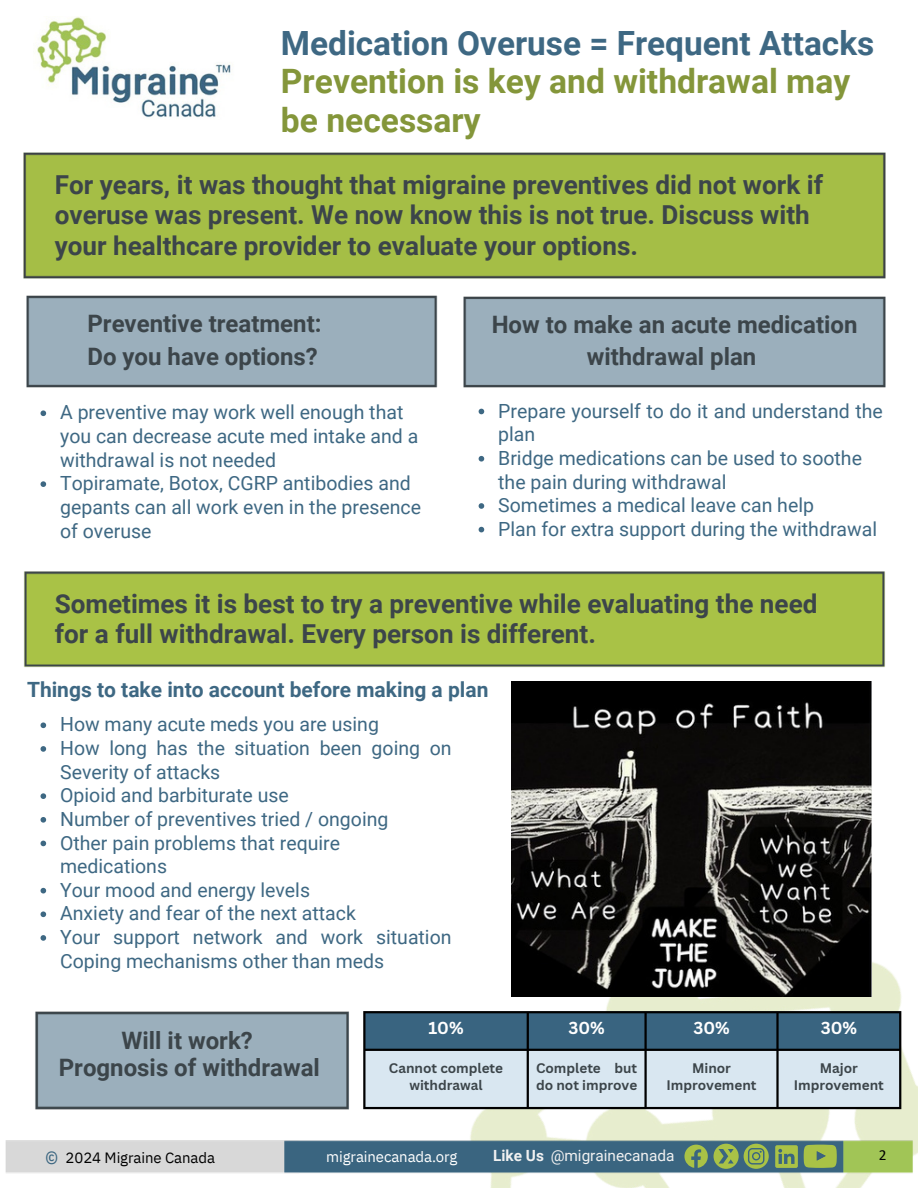
<style>
.page{position:relative;width:918px;height:1188px;background:#fff}
.page>*{position:absolute;margin:0;border:0;box-sizing:border-box;transform-origin:0 0}
.t1{font:700 33.6px/38.2px "Roboto";color:#84963a}
.t2{font:700 33.45px "Roboto";color:#3e6883}
.t3{font:700 26.1px/30.3px "Roboto";color:#3c454a}
.t4{font:700 24px/32.7px "Roboto";color:#3c454a;text-align:center}
.t5{font:700 21px "Roboto";color:#3e6883}
.t6{font:19.5px/23.7px "Roboto";color:#3e6883}
.t7{font:700 16.8px "Canva Sans";color:#fff}
.t8{font:15.45px "Roboto";color:#f1f1f1}
.t9{font:15.3px "Calibri";color:#000}
.t10{font:15px "IBM Plex Sans";letter-spacing:-.005em;color:#000}
.t11{font:15px "IBM Plex Sans";letter-spacing:-.005em;color:#fff}
.t12{font:700 13.5px/16.8px "Canva Sans";color:#3c454a;text-align:center}
.s1{font-family:"IBM Plex Sans Cond";font-size:18px;color:#3a6580}
.s2{font-weight:700}
</style>
<div class="page">
<img style="left:363px;top:834px;width:555px;height:354px">
<img style="left:37px;top:17px;width:194px;height:101px">
<img style="left:35px;top:1011px;width:314px;height:99px">
<img style="left:26px;top:295px;width:412px;height:93px">
<div style="left:23px;top:152px;width:863px;height:127px;background:#a5be46"></div>
<img style="left:24px;top:571px;width:861px;height:97px">
<svg style="left:363px;top:1011px;width:538px;height:98px;fill:#d9e7f1"></svg>
<img style="left:463px;top:296px;width:423px;height:92px">
<img style="left:512px;top:681px;width:360px;height:315px">
<svg style="left:41px;top:722px;width:5px;height:6px"></svg>
<svg style="left:41px;top:746px;width:5px;height:6px"></svg>
<svg style="left:41px;top:793px;width:5px;height:6px"></svg>
<svg style="left:41px;top:817px;width:5px;height:6px"></svg>
<svg style="left:41px;top:841px;width:5px;height:5px"></svg>
<svg style="left:41px;top:888px;width:5px;height:5px"></svg>
<svg style="left:41px;top:911px;width:5px;height:6px"></svg>
<svg style="left:41px;top:935px;width:5px;height:6px"></svg>
<svg style="left:41px;top:410px;width:5px;height:6px"></svg>
<svg style="left:41px;top:481px;width:5px;height:6px"></svg>
<svg style="left:479px;top:409px;width:5px;height:5px"></svg>
<svg style="left:479px;top:456px;width:5px;height:6px"></svg>
<svg style="left:479px;top:503px;width:5px;height:6px"></svg>
<svg style="left:479px;top:527px;width:5px;height:5px"></svg>
<img style="left:5px;top:1134px;width:913px;height:46px">
<svg style="left:684px;top:1145px;width:24px;height:23px"></svg>
<svg style="left:804px;top:1145px;width:32px;height:23px"></svg>
<svg style="left:744px;top:1144px;width:24px;height:24px"></svg>
<svg style="left:775px;top:1145px;width:23px;height:23px"></svg>
<svg style="left:714px;top:1144px;width:24px;height:24px"></svg>
<h2 class="t2" style="left:281px;top:19px;width:595px">Medication Overuse = Frequent Attacks</h2>
<h1 class="t1" style="left:281px;top:61px;width:571px">Prevention is key and withdrawal may be necessary</h1>
<h3 class="t3" style="left:55px;top:169px;width:770px">For years, it was thought that migraine preventives did not work if overuse was present. We now know this is not true. Discuss with your healthcare provider to evaluate your options.</h3>
<p class="t4" style="left:87px;top:307px;width:236px;text-align:left">Preventive treatment:<br>Do you have options?</p>
<p class="t4" style="left:492px;top:307px;width:367px">How to make an acute medication withdrawal plan</p>
<p class="t6" style="left:60px;top:400px;width:362px">A preventive may work well enough that you can decrease acute med intake and a withdrawal is not needed<br>Topiramate, Botox, CGRP antibodies and gepants can all work even in the presence of overuse</p>
<p class="t6" style="left:498px;top:398px;width:386px">Prepare yourself to do it and understand the plan<br>Bridge medications can be used to soothe the pain during withdrawal<br>Sometimes a medical leave can help<br>Plan for extra support during the withdrawal</p>
<h3 class="t3" style="left:55px;top:587px;width:764px">Sometimes it is best to try a preventive while evaluating the need for a full withdrawal. Every person is different.</h3>
<p class="t5" style="left:27px;top:675px;width:463px">Things to take into account before making a plan</p>
<p class="t6" style="left:60px;top:712px;width:393px">How many acute meds you are using<br>How long has the situation been going on<br>Severity of attacks<br>Opioid and barbiturate use<br>Number of preventives tried / ongoing<br>Other pain problems that require medications<br>Your mood and energy levels<br>Anxiety and fear of the next attack<br>Your support network and work situation<br>Coping mechanisms other than meds</p>
<p class="t4" style="left:59px;top:1026px;width:263px;line-height:27px">Will it work?<br>Prognosis of withdrawal</p>
<p class="t7" style="left:428px;top:1017px;width:37px">10%</p>
<p class="t7" style="left:568px;top:1017px;width:38px">30%</p>
<p class="t7" style="left:693px;top:1017px;width:38px">30%</p>
<p class="t7" style="left:821px;top:1017px;width:38px">30%</p>
<p class="t12" style="left:389px;top:1060px;width:116px">Cannot complete withdrawal</p>
<p class="t12" style="left:536px;top:1060px;width:103px;text-align:left">Complete but do not improve</p>
<p class="t12" style="left:666px;top:1060px;width:92px">Minor<br>Improvement</p>
<p class="t12" style="left:794px;top:1060px;width:92px">Major<br>Improvement</p>
<p class="t10" style="left:46px;top:1146px;width:171px"><span class="s1">©</span> 2024 Migraine Canada</p>
<p class="t11" style="left:326px;top:1145px;width:133px">migrainecanada.org</p>
<p class="t8" style="left:493px;top:1144px;width:183px"><span class="s2">Like Us</span> @migrainecanada</p>
<p class="t9" style="left:879px;top:1145px;width:9px">2</p>
</div>
